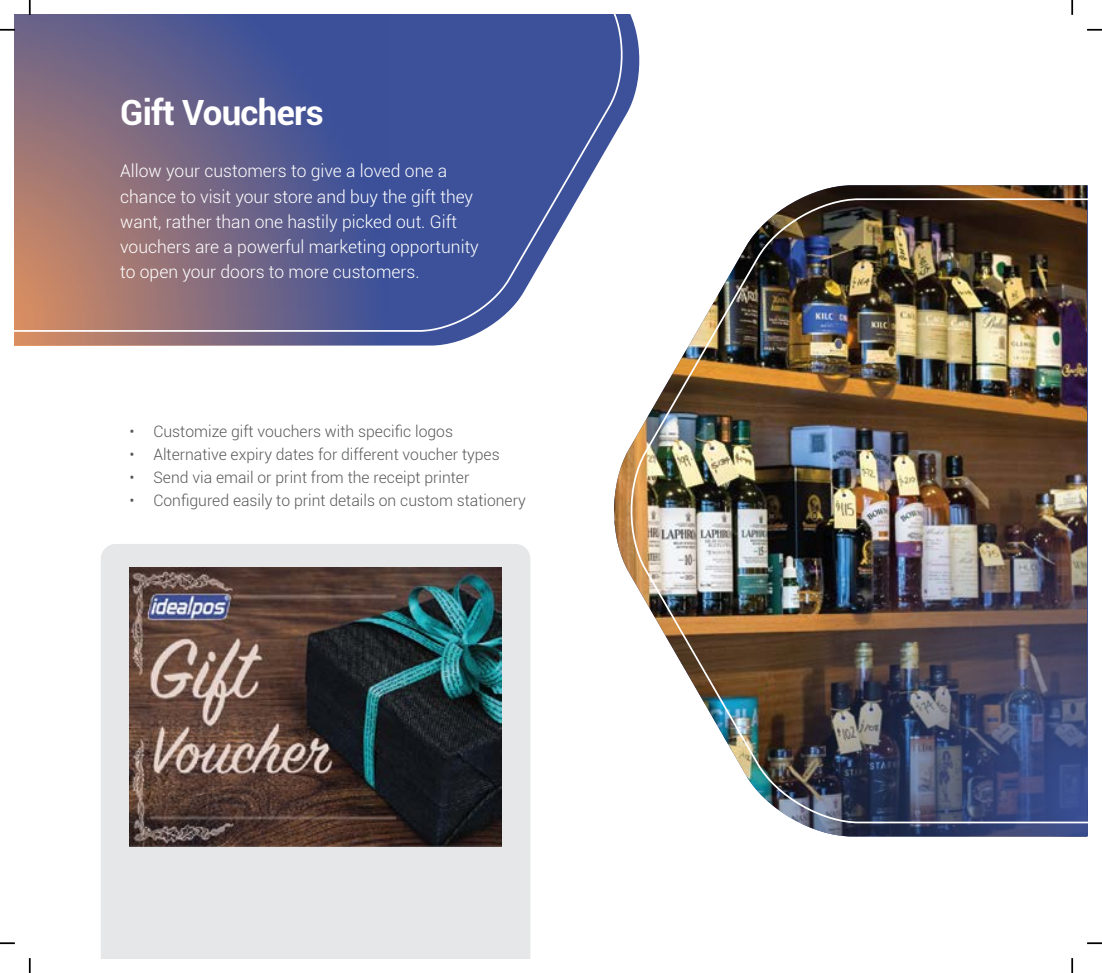
<style>
.page{position:relative;width:1102px;height:973px;background:#fff}
.page>*{position:absolute;margin:0;border:0;box-sizing:border-box;transform-origin:0 0}
.t1{font:700 34.82px "Roboto";letter-spacing:-.02em;color:#fff}
.t2{font:300 17.5px/25.2px "Roboto";color:#fff}
.t3{font:300 15.75px "Roboto";color:#58595b}
</style>
<div class="page">
<svg style="left:388px;top:15px;width:252px;height:330px"></svg>
<img style="left:15px;top:332px;width:373px;height:13px">
<svg style="left:15px;top:15px;width:613px;height:317px;background:#696994"></svg>
<img style="left:609px;top:185px;width:477px;height:378px">
<img style="left:802px;top:824px;width:284px;height:12px">
<img style="left:624px;top:197px;width:462px;height:627px">
<div style="left:101px;top:544px;width:429px;height:413px;background:#e6e7e8"></div>
<img style="left:129px;top:568px;width:373px;height:278px">
<svg style="left:0;top:29px;width:15px;height:2px"></svg>
<svg style="left:29px;top:0;width:2px;height:15px"></svg>
<svg style="left:1071px;top:0;width:1px;height:15px"></svg>
<svg style="left:1087px;top:29px;width:14px;height:2px"></svg>
<svg style="left:1087px;top:942px;width:14px;height:1px"></svg>
<svg style="left:1071px;top:958px;width:1px;height:14px"></svg>
<svg style="left:29px;top:958px;width:2px;height:14px"></svg>
<svg style="left:0;top:942px;width:15px;height:1px"></svg>
<h1 class="t1" style="left:120px;top:88px;width:205px">Gift Vouchers</h1>
<p class="t2" style="left:120px;top:158px;width:360px">Allow your customers to give a loved one a chance to visit your store and buy the gift they want, rather than one hastily picked out. Gift vouchers are a powerful marketing opportunity to open your doors to more customers.</p>
<p class="t3" style="left:129px;top:421px;width:325px">• Customize gift vouchers with specific logos</p>
<p class="t3" style="left:129px;top:443px;width:371px">• Alternative expiry dates for different voucher types</p>
<p class="t3" style="left:129px;top:466px;width:341px">• Send via email or print from the receipt printer</p>
<p class="t3" style="left:129px;top:489px;width:398px">• Configured easily to print details on custom stationery</p>
</div>
